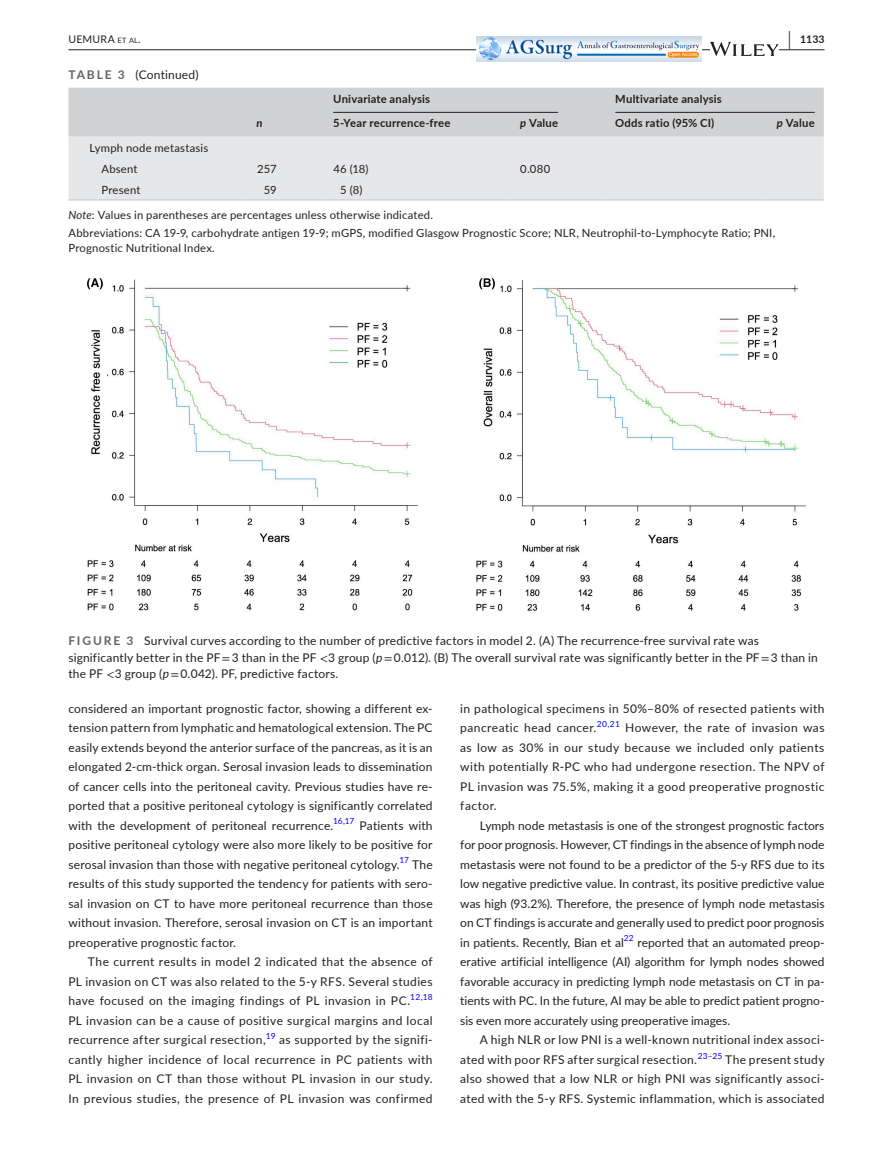
<style>
.page{position:relative;width:893px;height:1174px;background:#fff}
.page>*{position:absolute;margin:0;border:0;box-sizing:border-box;transform-origin:0 0}
.t1{font:12px/19.5px "Lato";letter-spacing:.02em;color:#231f20;text-align:justify}
.t2{font:11.25px/21px "Lato";letter-spacing:.015em;color:#231f20}
.t3{font:700 11.25px "Lato";letter-spacing:.02em;color:#231f20}
.t4{font:italic 700 11.25px "Lato";color:#231f20}
.t5{font:10.5px "Lato";letter-spacing:.02em;color:#231f20}
.t6{font:700 10.5px "Lato";color:#231f20}
.t7{font:8.4px "Lato";letter-spacing:.025em;color:#00f}
.s1{font-size:7.35px}
.s2{font-size:19.5px}
.s3{font-weight:700;color:#636366}
.s4{font-style:italic}
.s5{font-family:"STIX"}
</style>
<div class="page">
<hr style="left:68px;top:49px;width:756px;height:1px;background:#231f20">
<img style="left:476px;top:36px;width:225px;height:26px">
<svg style="left:710px;top:42px;width:69px;height:14px"></svg>
<div style="left:68px;top:88px;width:756px;height:49px;background:#d1d2d4"></div>
<div style="left:68px;top:137px;width:756px;height:62px;background:#e6e7e9"></div>
<hr style="left:68px;top:199px;width:179px;height:2px;background:#d1d2d4">
<hr style="left:247px;top:199px;width:77px;height:2px;background:#d1d2d4">
<hr style="left:324px;top:199px;width:187px;height:2px;background:#d1d2d4">
<hr style="left:511px;top:199px;width:95px;height:2px;background:#d1d2d4">
<hr style="left:606px;top:199px;width:162px;height:2px;background:#d1d2d4">
<hr style="left:768px;top:199px;width:56px;height:2px;background:#d1d2d4">
<hr style="left:333px;top:112px;width:225px;height:1px;background:#231f20">
<hr style="left:615px;top:112px;width:200px;height:1px;background:#231f20">
<img style="left:87px;top:278px;width:719px;height:333px">
<p class="t5" style="left:68px;top:31px;width:74px">UEMURA <span class="s1">et al</span>.</p>
<p class="t6" style="left:789px;top:31px;width:37px"><span class="s2">|</span> 1133</p>
<p class="t1" style="left:68px;top:64px;width:132px"><span class="s3">TABLE 3</span> (Continued)</p>
<p class="t2" style="left:101px;top:137px;width:108px;text-indent:-12px">Lymph node metastasis<br>Absent</p>
<p class="t4" style="left:256px;top:115px;width:8px">n</p>
<p class="t3" style="left:333px;top:91px;width:98px">Univariate analysis</p>
<p class="t3" style="left:615px;top:91px;width:108px">Multivariate analysis</p>
<p class="t3" style="left:333px;top:115px;width:119px">5-Year recurrence-free</p>
<p class="t3" style="left:520px;top:115px;width:39px"><span class="s4">p</span> Value</p>
<p class="t3" style="left:615px;top:115px;width:100px">Odds ratio (95% CI)</p>
<p class="t3" style="left:777px;top:115px;width:39px"><span class="s4">p</span> Value</p>
<p class="t2" style="left:257px;top:158px;width:21px">257</p>
<p class="t2" style="left:333px;top:158px;width:36px">46 (18)</p>
<p class="t2" style="left:520px;top:158px;width:31px">0.080</p>
<p class="t2" style="left:101px;top:179px;width:40px">Present</p>
<p class="t2" style="left:264px;top:179px;width:14px">59</p>
<p class="t2" style="left:340px;top:179px;width:24px">5 (8)</p>
<p class="t2" style="left:68px;top:205px;width:708px;line-height:18px"><span class="s4">Note</span>: Values in parentheses are percentages unless otherwise indicated.<br>Abbreviations: CA 19-9, carbohydrate antigen 19-9; mGPS, modified Glasgow Prognostic Score; NLR, Neutrophil-to-Lymphocyte Ratio; PNI,</p>
<p class="t2" style="left:68px;top:237px;width:148px">Prognostic Nutritional Index.</p>
<p class="t1" style="left:68px;top:632px;width:751px;line-height:16.5px;text-align:left"><span class="s3">FIGURE 3</span> Survival curves according to the number of predictive factors in model 2. (A) The recurrence-free survival rate was significantly better in the PF <span class="s5">=</span> 3 than in the PF <span class="s5">&lt;</span>3 group (<span class="s4">p</span><span class="s5">=</span> 0.012). (B) The overall survival rate was significantly better in the PF <span class="s5">=</span> 3 than in the PF <span class="s5">&lt;</span>3 group (<span class="s4">p</span><span class="s5">=</span> 0.042). PF, predictive factors.</p>
<p class="t1" style="left:68px;top:698px;width:366px">considered an important prognostic factor, showing a different ex&shy;tension pattern from lymphatic and hematological extension. The PC easily extends beyond the anterior surface of the pancreas, as it is an elongated 2-cm-thick organ. Serosal invasion leads to dissemination of cancer cells into the peritoneal cavity. Previous studies have re&shy;ported that a positive peritoneal cytology is significantly correlated with the development of peritoneal recurrence.<sup>16,17</sup> Patients with positive peritoneal cytology were also more likely to be positive for serosal invasion than those with negative peritoneal cytology.</p>
<p class="t7" style="left:399px;top:854px;width:11px">17</p>
<p class="t1" style="left:68px;top:854px;width:366px;text-indent:344px">The results of this study supported the tendency for patients with sero&shy;sal invasion on CT to have more peritoneal recurrence than those without invasion. Therefore, serosal invasion on CT is an important preoperative prognostic factor.</p>
<p class="t1" style="left:68px;top:951px;width:366px;text-indent:20px">The current results in model 2 indicated that the absence of PL invasion on CT was also related to the 5-y RFS. Several studies have focused on the imaging findings of PL invasion in PC.</p>
<p class="t7" style="left:410px;top:991px;width:24px">12,18</p>
<p class="t1" style="left:68px;top:1010px;width:366px">PL invasion can be a cause of positive surgical margins and local recurrence after surgical resection,<sup>19</sup> as supported by the signifi&shy;cantly higher incidence of local recurrence in PC patients with PL invasion on CT than those without PL invasion in our study.<br>In previous studies, the presence of PL invasion was confirmed</p>
<p class="t1" style="left:460px;top:698px;width:366px">in pathological specimens in 50%–80% of resected patients with pancreatic head cancer.</p>
<p class="t7" style="left:597px;top:718px;width:24px">20,21</p>
<p class="t1" style="left:460px;top:717px;width:366px;text-indent:165px">However, the rate of invasion was as low as 30% in our study because we included only patients with potentially R-PC who had undergone resection. The NPV of PL invasion was 75.5%, making it a good preoperative prognostic factor.</p>
<p class="t1" style="left:460px;top:815px;width:366px;text-indent:20px">Lymph node metastasis is one of the strongest prognostic factors for poor prognosis. However, CT findings in the absence of lymph node metastasis were not found to be a predictor of the 5-y RFS due to its low negative predictive value. In contrast, its positive predictive value was high (93.2%). Therefore, the presence of lymph node metastasis on CT findings is accurate and generally used to predict poor prognosis in patients. Recently, Bian et al<sup>22</sup> reported that an automated preop&shy;erative artificial intelligence (AI) algorithm for lymph nodes showed favorable accuracy in predicting lymph node metastasis on CT in pa&shy;tients with PC. In the future, AI may be able to predict patient progno&shy;sis even more accurately using preoperative images.</p>
<p class="t1" style="left:460px;top:1029px;width:366px;text-indent:20px">A high NLR or low PNI is a well-known nutritional index associ&shy;ated with poor RFS after surgical resection.<sup>23–25</sup> The present study also showed that a low NLR or high PNI was significantly associ&shy;ated with the 5-y RFS. Systemic inflammation, which is associated</p>
</div>
